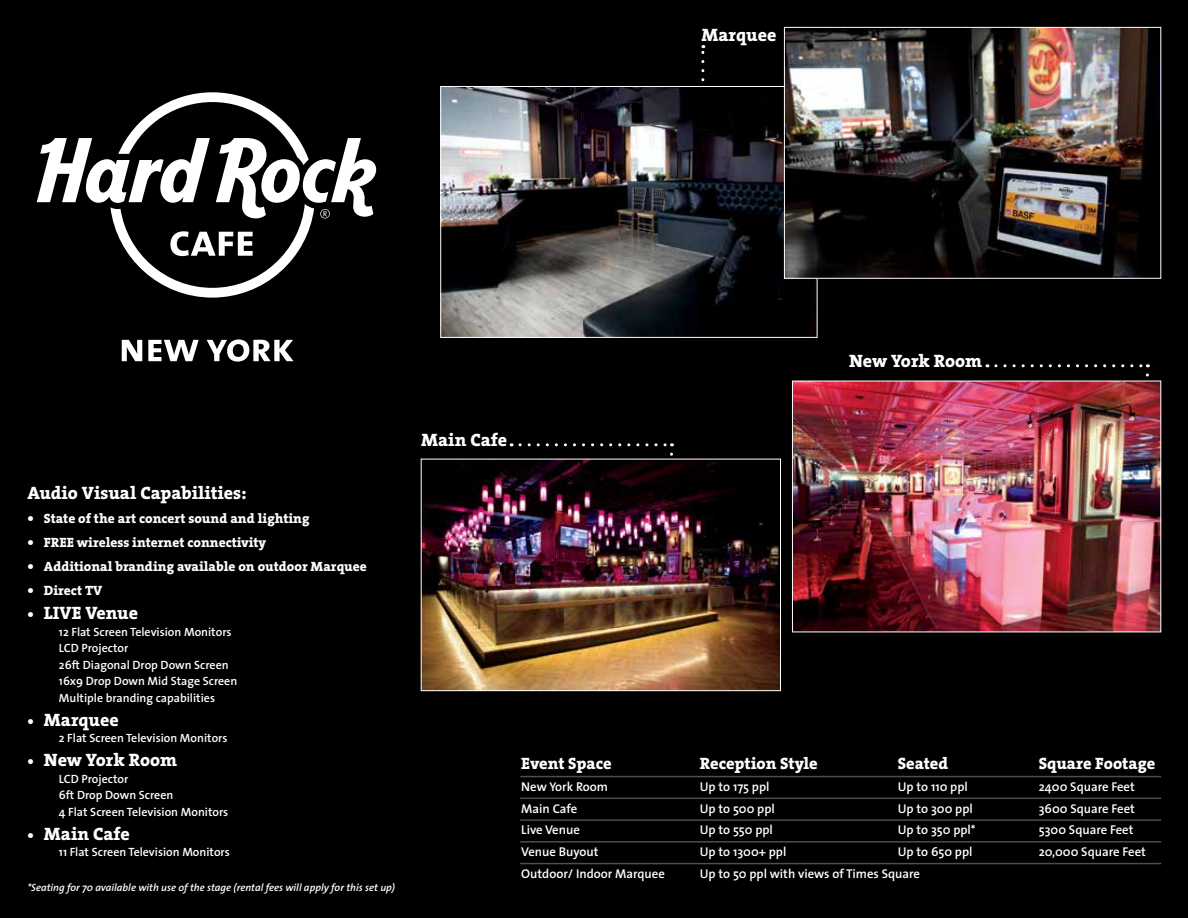
<style>
.page{position:relative;width:1188px;height:918px;background:#000}
.page>*{position:absolute;margin:0;border:0;box-sizing:border-box;transform-origin:0 0}
.t1{font:800 18px "The Serif B8";color:#fff}
.t2{font:800 16.5px "The Serif B8";color:#fff}
.t3{font:800 13.5px "The Serif B8";color:#fff}
.t4{font:600 12.75px "The Sans";color:#fff}
.t5{font:600 12px/16.5px "The Sans";color:#fff}
.t6{font:italic 600 10.5px "The Sans";color:#fff}
.s1{font-size:15px}
</style>
<div class="page">
<svg style="left:122px;top:340px;width:20px;height:21px"></svg>
<svg style="left:148px;top:340px;width:51px;height:21px"></svg>
<svg style="left:207px;top:339px;width:87px;height:23px"></svg>
<svg style="left:37px;top:92px;width:339px;height:206px"></svg>
<svg style="left:701px;top:45px;width:3px;height:37px"></svg>
<svg style="left:996px;top:364px;width:152px;height:3px"></svg>
<img style="left:442px;top:88px;width:373px;height:248px">
<div style="left:440px;top:86px;width:377px;height:252px;border:1px solid #fff"></div>
<svg style="left:520px;top:443px;width:153px;height:3px"></svg>
<img style="left:786px;top:29px;width:373px;height:248px">
<div style="left:784px;top:27px;width:377px;height:252px;border:1px solid #fff"></div>
<img style="left:423px;top:461px;width:356px;height:228px">
<div style="left:421px;top:459px;width:360px;height:232px;border:1px solid #fff"></div>
<img style="left:794px;top:383px;width:365px;height:247px">
<hr style="left:520px;top:776px;width:641px;height:1px;background:#4d4d4f">
<hr style="left:520px;top:798px;width:641px;height:1px;background:#4d4d4f">
<hr style="left:520px;top:819px;width:641px;height:2px;background:#4d4d4f">
<hr style="left:520px;top:841px;width:641px;height:2px;background:#4d4d4f">
<hr style="left:520px;top:863px;width:641px;height:1px;background:#4d4d4f">
<h1 class="t1" style="left:701px;top:25px;width:76px">Marquee</h1>
<h1 class="t1" style="left:27px;top:484px;width:221px">Audio Visual Capabilities:</h1>
<p class="t3" style="left:27px;top:512px;width:284px"><span class="s1">•</span> State of the art concert sound and lighting</p>
<p class="t3" style="left:27px;top:536px;width:240px"><span class="s1">•</span> FREE wireless internet connectivity</p>
<p class="t3" style="left:27px;top:560px;width:341px"><span class="s1">•</span> Additional branding available on outdoor Marquee</p>
<p class="t3" style="left:27px;top:584px;width:76px"><span class="s1">•</span> Direct TV</p>
<h1 class="t1" style="left:27px;top:604px;width:112px"><span class="s1">•</span> LIVE Venue</h1>
<p class="t5" style="left:59px;top:623px;width:180px">12 Flat Screen Television Monitors<br>LCD Projector<br>26ft Diagonal Drop Down Screen<br>16x9 Drop Down Mid Stage Screen<br>Multiple branding capabilities</p>
<h1 class="t1" style="left:27px;top:710px;width:93px"><span class="s1">•</span> Marquee</h1>
<p class="t5" style="left:59px;top:730px;width:170px">2 Flat Screen Television Monitors</p>
<h1 class="t1" style="left:27px;top:751px;width:151px"><span class="s1">•</span> New York Room</h1>
<p class="t5" style="left:59px;top:770px;width:171px">LCD Projector<br>6ft Drop Down Screen<br>4 Flat Screen Television Monitors</p>
<h1 class="t1" style="left:27px;top:824px;width:104px"><span class="s1">•</span> Main Cafe</h1>
<p class="t5" style="left:59px;top:844px;width:173px">11 Flat Screen Television Monitors</p>
<p class="t6" style="left:27px;top:878px;width:369px">*Seating for 70 available with use of the stage (rental fees will apply for this set up)</p>
<h1 class="t1" style="left:421px;top:431px;width:88px">Main Cafe</h1>
<h1 class="t1" style="left:849px;top:352px;width:135px">New York Room</h1>
<h2 class="t2" style="left:521px;top:755px;width:92px">Event Space</h2>
<h2 class="t2" style="left:700px;top:755px;width:119px">Reception Style</h2>
<h2 class="t2" style="left:898px;top:755px;width:52px">Seated</h2>
<h2 class="t2" style="left:1039px;top:755px;width:118px">Square Footage</h2>
<p class="t4" style="left:521px;top:776px;width:88px">New York Room</p>
<p class="t4" style="left:700px;top:776px;width:71px">Up to 175 ppl</p>
<p class="t4" style="left:898px;top:776px;width:72px">Up to 110 ppl</p>
<p class="t4" style="left:1039px;top:776px;width:98px">2400 Square Feet</p>
<p class="t4" style="left:521px;top:798px;width:57px">Main Cafe</p>
<p class="t4" style="left:700px;top:798px;width:77px">Up to 500 ppl</p>
<p class="t4" style="left:898px;top:798px;width:77px">Up to 300 ppl</p>
<p class="t4" style="left:1039px;top:798px;width:98px">3600 Square Feet</p>
<p class="t4" style="left:521px;top:819px;width:60px">Live Venue</p>
<p class="t4" style="left:700px;top:819px;width:75px">Up to 550 ppl</p>
<p class="t4" style="left:898px;top:819px;width:79px">Up to 350 ppl*</p>
<p class="t4" style="left:1039px;top:819px;width:96px">5300 Square Feet</p>
<p class="t4" style="left:521px;top:841px;width:79px">Venue Buyout</p>
<p class="t4" style="left:700px;top:841px;width:88px">Up to 1300+ ppl</p>
<p class="t4" style="left:898px;top:841px;width:76px">Up to 650 ppl</p>
<p class="t4" style="left:1039px;top:841px;width:109px">20,000 Square Feet</p>
<p class="t4" style="left:521px;top:863px;width:145px">Outdoor/ Indoor Marquee</p>
<p class="t4" style="left:700px;top:863px;width:222px">Up to 50 ppl with views of Times Square</p>
</div>
